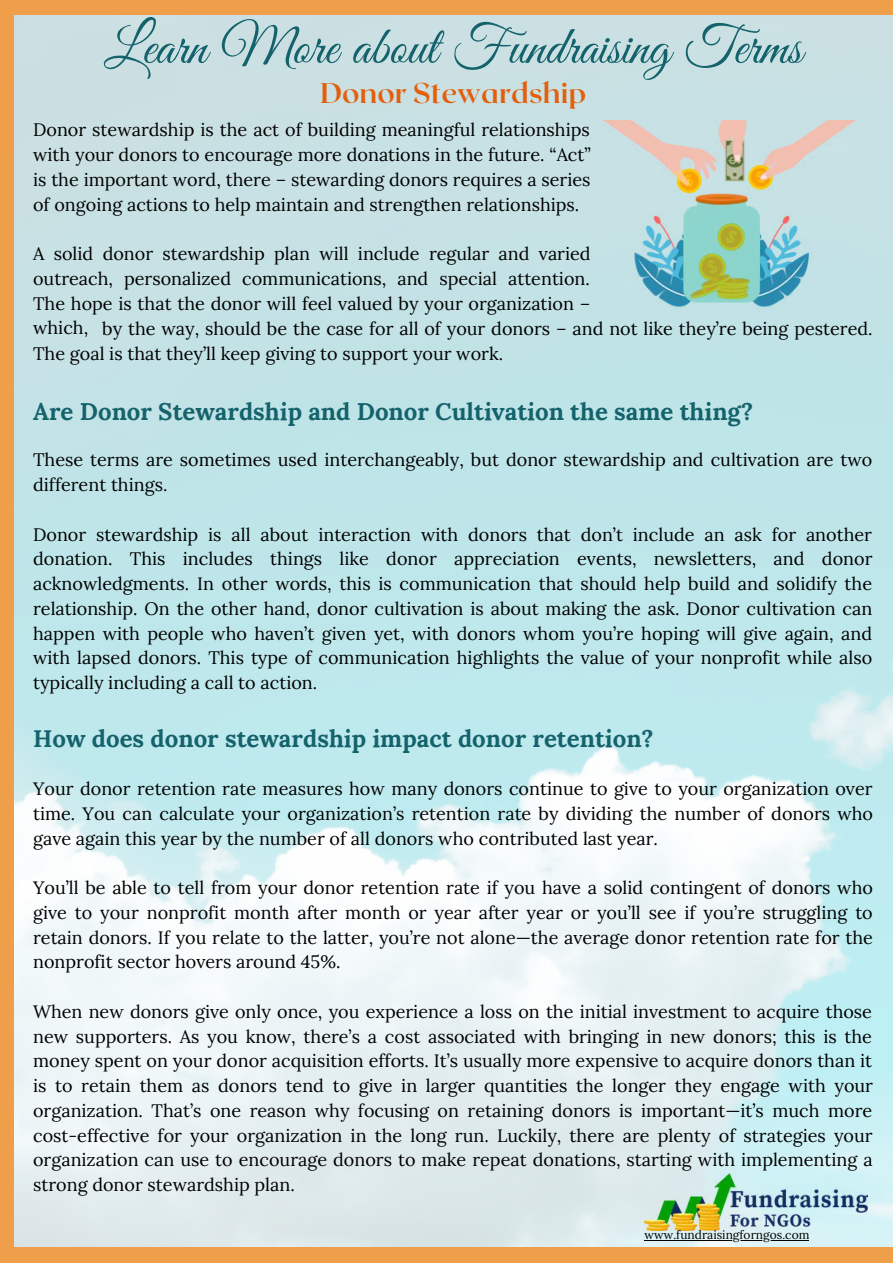
<style>
.page{position:relative;width:893px;height:1264px;background:#fff}
.page>*{position:absolute;margin:0;border:0;box-sizing:border-box;transform-origin:0 0}
.t1{font:54px "Great Vibes";color:#14626b}
.t2{font:700 28.5px "Roxborough CF";color:#e45e0b}
.t3{font:700 24px "Lora";color:#14626b}
.t4{font:18px/24.8px "Lora";color:#000;text-align:justify}
.t5{font:12px "Lora";color:#000}
</style>
<div class="page">
<img style="left:13px;top:14px;width:879px;height:1233px">
<div style="left:0;top:0;width:13px;height:1262px;background:#ef9e4a"></div>
<div style="left:0;top:0;width:892px;height:14px;background:#ef9e4a"></div>
<div style="left:11px;top:1247px;width:881px;height:15px;background:#ef9e4a"></div>
<img style="left:644px;top:1173px;width:223px;height:57px">
<img style="left:581px;top:120px;width:291px;height:189px">
<hr style="left:644px;top:1239px;width:165px;height:1px;background:#000">
<h1 class="t1" style="left:104px;top:17px;width:699px">Learn More about Fundraising Terms</h1>
<h2 class="t2" style="left:320px;top:75px;width:267px">Donor Stewardship</h2>
<p class="t4" style="left:33px;top:117px;width:559px">Donor stewardship is the act of building meaningful relationships with your donors to encourage more donations in the future. “Act” is the important word, there – stewarding donors requires a series of ongoing actions to help maintain and strengthen relationships.</p>
<p class="t4" style="left:33px;top:241px;width:559px">A solid donor stewardship plan will include regular and varied outreach, personalized communications, and special attention.<br>The hope is that the donor will feel valued by your organization – which,</p>
<p class="t4" style="left:33px;top:316px;width:841px;text-indent:69px">by the way, should be the case for all of your donors – and not like they’re being pestered.<br>The goal is that they’ll keep giving to support your work.</p>
<h3 class="t3" style="left:33px;top:396px;width:721px">Are Donor Stewardship and Donor Cultivation the same thing?</h3>
<p class="t4" style="left:33px;top:447px;width:840px">These terms are sometimes used interchangeably, but donor stewardship and cultivation are two different things.</p>
<p class="t4" style="left:33px;top:521px;width:840px">Donor stewardship is all about interaction with donors that don’t include an ask for another donation. This includes things like donor appreciation events, newsletters, and donor acknowledgments. In other words, this is communication that should help build and solidify the relationship. On the other hand, donor cultivation is about making the ask. Donor cultivation can happen with people who haven’t given yet, with donors whom you’re hoping will give again, and with lapsed donors. This type of communication highlights the value of your nonprofit while also typically including a call to action.</p>
<h3 class="t3" style="left:33px;top:723px;width:622px">How does donor stewardship impact donor retention?</h3>
<p class="t4" style="left:33px;top:776px;width:841px">Your donor retention rate measures how many donors continue to give to your organization over time. You can calculate your organization’s retention rate by dividing the number of donors who gave again this year by the number of all donors who contributed last year.</p>
<p class="t4" style="left:33px;top:875px;width:841px">You’ll be able to tell from your donor retention rate if you have a solid contingent of donors who give to your nonprofit month after month or year after year or you’ll see if you’re struggling to retain donors. If you relate to the latter, you’re not alone—the average donor retention rate for the nonprofit sector hovers around 45%.</p>
<p class="t4" style="left:33px;top:999px;width:841px">When new donors give only once, you experience a loss on the initial investment to acquire those new supporters. As you know, there’s a cost associated with bringing in new donors; this is the money spent on your donor acquisition efforts. It’s usually more expensive to acquire donors than it is to retain them as donors tend to give in larger quantities the longer they engage with your organization. That’s one reason why focusing on retaining donors is important—it’s much more cost-effective for your organization in the long run. Luckily, there are plenty of strategies your organization can use to encourage donors to make repeat donations, starting with implementing a strong donor stewardship plan.</p>
<p class="t5" style="left:644px;top:1226px;width:166px">www.fundraisingforngos.com</p>
</div>
